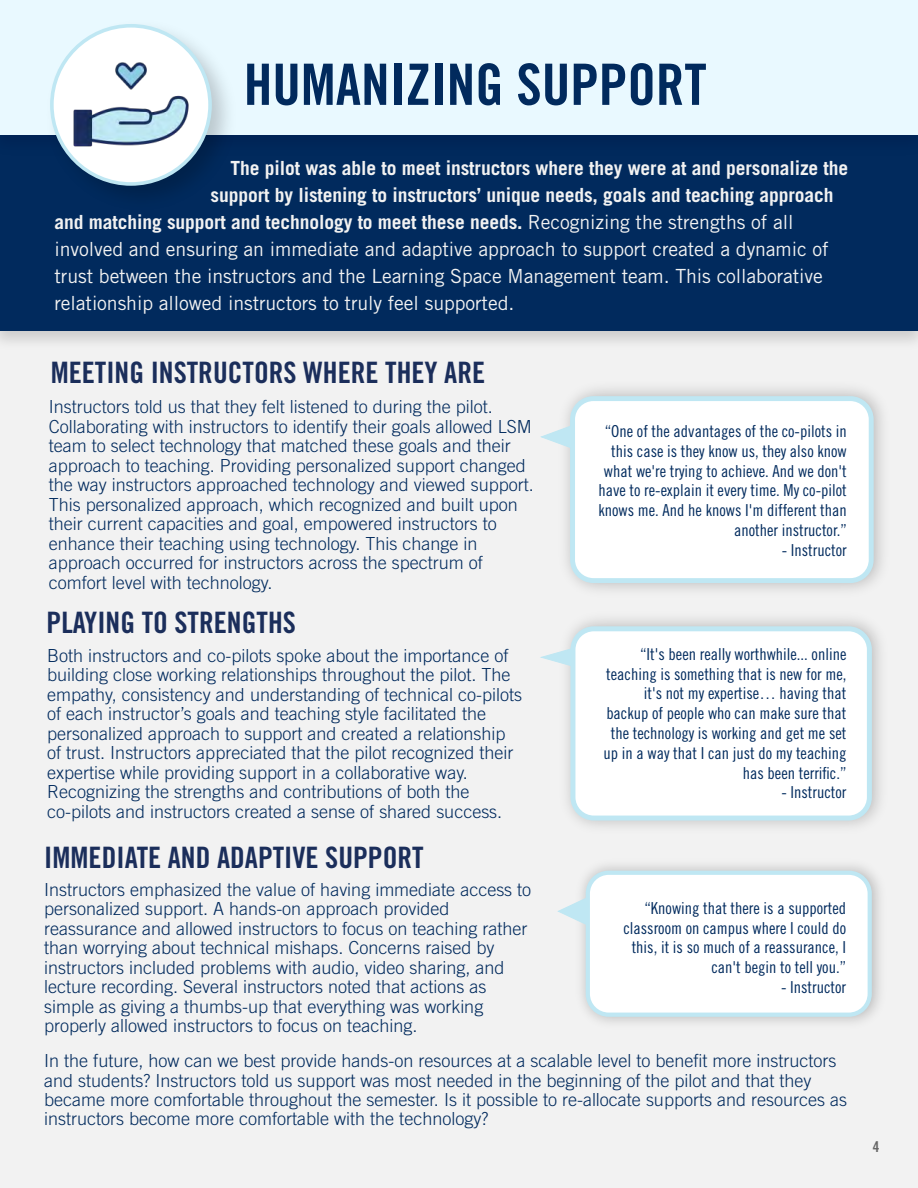
<style>
.page{position:relative;width:918px;height:1188px;background:#fff}
.page>*{position:absolute;margin:0;border:0;box-sizing:border-box;transform-origin:0 0}
.t1{font:57px "Trade Gothic LT Std Bd Cn 20";color:#012a5d}
.t2{font:29.55px "Trade Gothic LT Std Bd Cn 20";color:#1b2e5b}
.t3{font:700 19.5px "Trade Gothic LT Std";letter-spacing:-.005em;color:#f2f2f2}
.t4{font:19.5px "Trade Gothic LT Std";letter-spacing:-.005em;color:#f2f2f2}
.t5{font:300 18px/19.5px "Trade Gothic LT Std";color:#012a5d}
.t6{font:16.5px/19.8px "Trade Gothic LT Std Cn 18";color:#012a5d;text-align:right}
.t7{font:15px "Trade Gothic LT Std Bd Cn 20";color:#666}
.s1{font-weight:400}
</style>
<div class="page">
<div style="left:0;top:314px;width:918px;height:874px;background:#f2f2f2"></div>
<img style="left:0;top:330px;width:918px;height:13px">
<div style="left:0;top:134px;width:918px;height:196px;background:#012a5d"></div>
<img style="left:0;top:134px;width:918px;height:1px">
<div style="left:0;top:0;width:918px;height:134px;background:#e9f9ff"></div>
<img style="left:38px;top:65px;width:208px;height:130px">
<img style="left:51px;top:24px;width:160px;height:158px">
<div style="left:573px;top:629px;width:296px;height:189px;background:#fff;border-radius:21px"></div>
<div style="left:570px;top:626px;width:302px;height:195px;border:5px solid #bfe7f3;border-radius:21px"></div>
<svg style="left:540px;top:647px;width:34px;height:20px"></svg>
<img style="left:581px;top:865px;width:299px;height:158px">
<div style="left:588px;top:873px;width:282px;height:142px;background:#fff;border-radius:21px"></div>
<div style="left:586px;top:871px;width:286px;height:146px;border:4px solid #bfe7f3;border-radius:21px"></div>
<svg style="left:557px;top:896px;width:32px;height:31px"></svg>
<div style="left:573px;top:399px;width:298px;height:182px;background:#fff;border-radius:21px"></div>
<div style="left:570px;top:396px;width:304px;height:187px;border:5px solid #bfe7f3;border-radius:21px"></div>
<svg style="left:540px;top:424px;width:34px;height:26px"></svg>
<h1 class="t1" style="left:244px;top:50px;width:464px">HUMANIZING SUPPORT</h1>
<p class="t3" style="left:231px;top:156px;width:619px">The pilot was able to meet instructors where they were at and personalize the</p>
<p class="t3" style="left:211px;top:183px;width:625px">support by listening to instructors’ unique needs, goals and teaching approach</p>
<p class="t3" style="left:55px;top:210px;width:740px">and matching support and technology to meet these needs. <span class="s1">Recognizing the strengths of all</span></p>
<p class="t4" style="left:55px;top:237px;width:776px">involved and ensuring an immediate and adaptive approach to support created a dynamic of</p>
<p class="t4" style="left:55px;top:264px;width:770px">trust between the instructors and the Learning Space Management team. This collaborative</p>
<p class="t4" style="left:55px;top:291px;width:461px">relationship allowed instructors to truly feel supported.</p>
<p class="t2" style="left:51px;top:354px;width:436px">MEETING INSTRUCTORS WHERE THEY ARE</p>
<p class="t5" style="left:49px;top:397px;width:487px">Instructors told us that they felt listened to during the pilot.<br>Collaborating with instructors to identify their goals allowed LSM team to select technology that matched these goals and their approach to teaching. Providing personalized support changed the way instructors approached technology and viewed support.<br>This personalized approach, which recognized and built upon their current capacities and goal, empowered instructors to enhance their teaching using technology. This change in approach occurred for instructors across the spectrum of comfort level with technology.</p>
<p class="t2" style="left:47px;top:605px;width:251px">PLAYING TO STRENGTHS</p>
<p class="t5" style="left:47px;top:645px;width:476px">Both instructors and co-pilots spoke about the importance of building close working relationships throughout the pilot. The empathy, consistency and understanding of technical co-pilots of each instructor’s goals and teaching style facilitated the personalized approach to support and created a relationship of trust. Instructors appreciated that the pilot recognized their expertise while providing support in a collaborative way.<br>Recognizing the strengths and contributions of both the co-pilots and instructors created a sense of shared success.</p>
<p class="t2" style="left:44px;top:839px;width:381px">IMMEDIATE AND ADAPTIVE SUPPORT</p>
<p class="t5" style="left:44px;top:879px;width:489px">Instructors emphasized the value of having immediate access to personalized support. A hands-on approach provided reassurance and allowed instructors to focus on teaching rather than worrying about technical mishaps. Concerns raised by instructors included problems with audio, video sharing, and lecture recording. Several instructors noted that actions as simple as giving a thumbs-up that everything was working properly allowed instructors to focus on teaching.</p>
<p class="t6" style="left:598px;top:421px;width:250px">“One of the advantages of the co-pilots in this case is they know us, they also know what we're trying to achieve. And we don't have to re-explain it every time. My co-pilot knows me. And he knows I'm different than another instructor.”</p>
<p class="t6" style="left:782px;top:540px;width:67px">- Instructor</p>
<p class="t6" style="left:604px;top:644px;width:244px">“It's been really worthwhile... online teaching is something that is new for me, it's not my expertise… having that backup of people who can make sure that the technology is working and get me set up in a way that I can just do my teaching has been terriÿc.”</p>
<p class="t6" style="left:781px;top:782px;width:67px">- Instructor</p>
<p class="t6" style="left:623px;top:898px;width:224px">“Knowing that there is a supported classroom on campus where I could do this, it is so much of a reassurance, I can't begin to tell you.”</p>
<p class="t6" style="left:781px;top:977px;width:67px">- Instructor</p>
<p class="t5" style="left:44px;top:1051px;width:804px">In the future, how can we best provide hands-on resources at a scalable level to benefit more instructors and students? Instructors told us support was most needed in the beginning of the pilot and that they became more comfortable throughout the semester. Is it possible to re-allocate supports and resources as instructors become more comfortable with the technology?</p>
<p class="t7" style="left:873px;top:1137px;width:8px">4</p>
</div>
